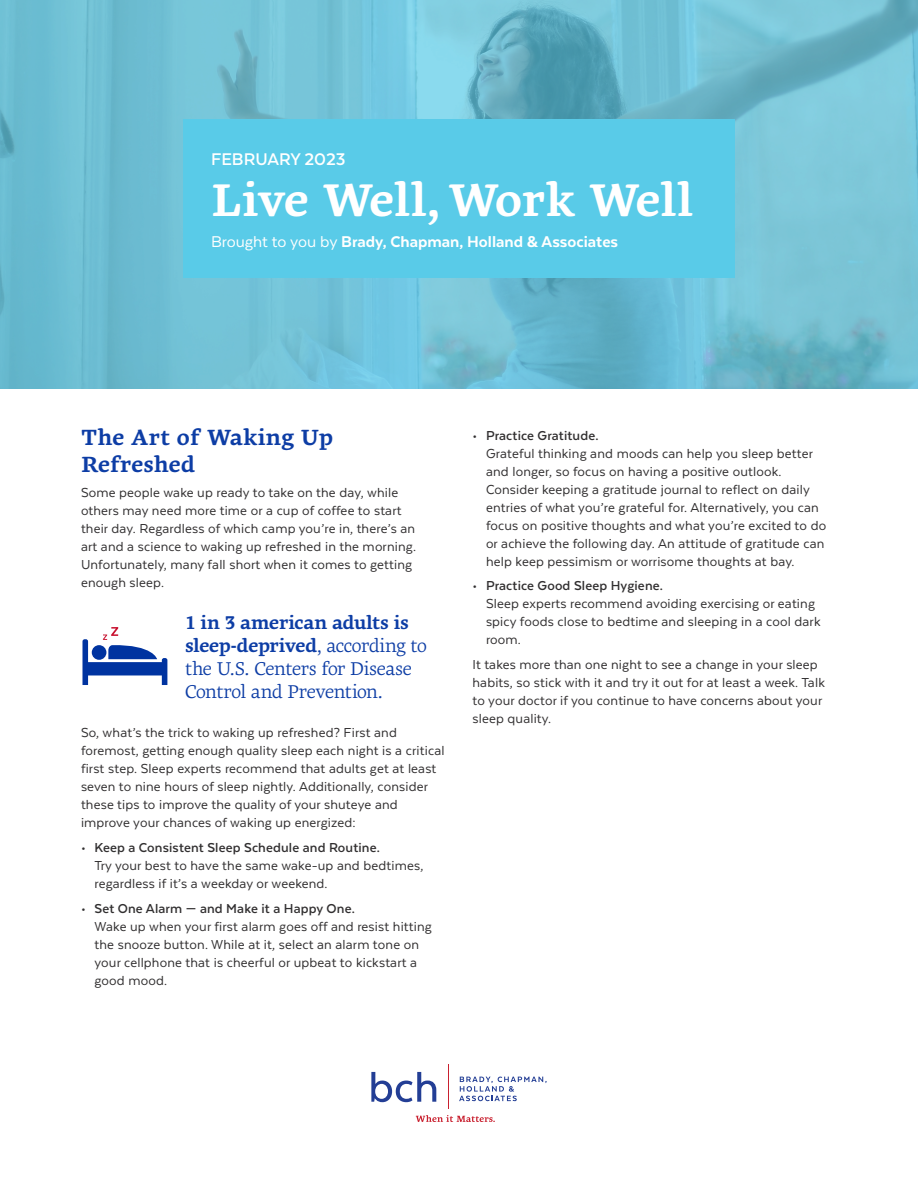
<style>
.page{position:relative;width:918px;height:1188px;background:#fff}
.page>*{position:absolute;margin:0;border:0;box-sizing:border-box;transform-origin:0 0}
.t1{font:700 46.8px "Geneo Std";letter-spacing:-.01em;color:#fff}
.Body{font:700 22.5px/27px "Geneo Std";letter-spacing:.01em;color:#0d3da5}
.t2{font:700 19.5px "Texta";color:#fff}
.Body-2{font:18.9px/23px "Geneo Std";letter-spacing:-.025em;color:#0d3da5}
.t3{font:800 18px "Texta";color:#fff}
.Body-3{font:15px/18px "Texta";letter-spacing:.01em;color:#312f30}
.s1{font-weight:400}
.s2{font-weight:700}
</style>
<div class="page">
<img style="left:0;top:0;width:918px;height:388px">
<div style="left:183px;top:119px;width:552px;height:159px;background:#59cbe8"></div>
<svg style="left:416px;top:1115px;width:79px;height:7px"></svg>
<svg style="left:371px;top:1072px;width:65px;height:30px"></svg>
<svg style="left:459px;top:1077px;width:88px;height:24px"></svg>
<hr style="left:448px;top:1065px;width:1px;height:44px;background:#c9202f">
<svg style="left:82px;top:627px;width:85px;height:58px"></svg>
<p class="t2" style="left:211px;top:150px;width:136px">FEBRUARY 2023</p>
<p class="t1" style="left:211px;top:172px;width:484px">Live Well, Work Well</p>
<p class="t3" style="left:211px;top:232px;width:409px"><span class="s1">Brought to you by</span> Brady, Chapman, Holland &amp; Associates</p>
<p class="Body" style="left:81px;top:424px;width:253px">The Art of Waking Up<br>Refreshed</p>
<p class="Body-3" style="left:81px;top:483px;width:337px">Some people wake up ready to take on the day, while others may need more time or a cup of coffee to start their day. Regardless of which camp you’re in, there’s an art and a science to waking up refreshed in the morning.<br>Unfortunately, many fall short when it comes to getting enough sleep.</p>
<p class="Body-2" style="left:185px;top:611px;width:244px"><span class="s2">1 in 3 american adults is sleep-deprived</span>, according to the U.S. Centers for Disease<br>Control and Prevention.</p>
<p class="Body-3" style="left:81px;top:724px;width:365px">So, what’s the trick to waking up refreshed? First and foremost, getting enough quality sleep each night is a critical first step. Sleep experts recommend that adults get at least seven to nine hours of sleep nightly. Additionally, consider these tips to improve the quality of your shuteye and improve your chances of waking up energized:</p>
<p class="Body-3" style="left:94px;top:838px;width:330px;text-indent:-14px"><span class="s2">• Keep a Consistent Sleep Schedule and Routine.<br></span>Try your best to have the same wake-up and bedtimes, regardless if it’s a weekday or weekend.</p>
<p class="Body-3" style="left:94px;top:899px;width:339px;text-indent:-14px"><span class="s2">• Set One Alarm — and Make it a Happy One.<br></span>Wake up when your first alarm goes off and resist hitting the snooze button. While at it, select an alarm tone on your cellphone that is cheerful or upbeat to kickstart a good mood.</p>
<p class="Body-3" style="left:486px;top:426px;width:342px;text-indent:-14px"><span class="s2">• Practice Gratitude.<br></span>Grateful thinking and moods can help you sleep better and longer, so focus on having a positive outlook.<br>Consider keeping a gratitude journal to reflect on daily entries of what you’re grateful for. Alternatively, you can focus on positive thoughts and what you’re excited to do or achieve the following day. An attitude of gratitude can help keep pessimism or worrisome thoughts at bay.</p>
<p class="Body-3" style="left:486px;top:577px;width:336px;text-indent:-14px"><span class="s2">• Practice Good Sleep Hygiene.<br></span>Sleep experts recommend avoiding exercising or eating spicy foods close to bedtime and sleeping in a cool dark room.</p>
<p class="Body-3" style="left:472px;top:656px;width:354px">It takes more than one night to see a change in your sleep habits, so stick with it and try it out for at least a week. Talk to your doctor if you continue to have concerns about your sleep quality.</p>
</div>
